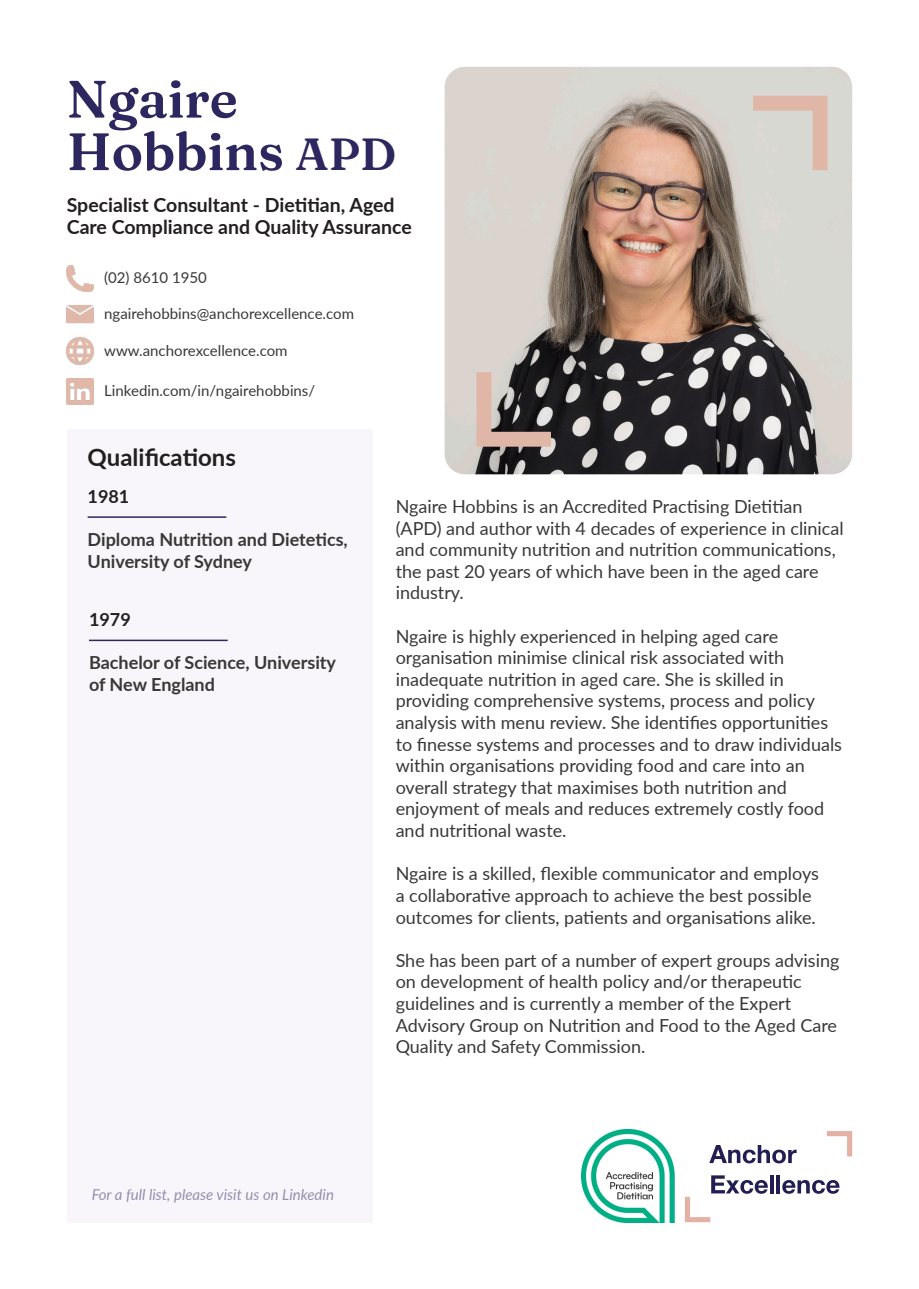
<style>
.page{position:relative;width:919px;height:1289px;background:#fff}
.page>*{position:absolute;margin:0;border:0;box-sizing:border-box;transform-origin:0 0}
.t1{font:900 52.5px "Fraunces 9 pt";color:#2d2760}
.t2{font:700 24px "Lato";color:#231f20}
.t3{font:700 19.5px/22.5px "Lato";color:#231f20}
.t4{font:18px/21.6px "Lato";color:#373837}
.t5{font:700 18px/21.6px "Lato";color:#373837}
.t6{font:700 18px "Lato";color:#231f20}
.t7{font:15px "Lato";color:#373837}
.t8{font:italic 15px "Lato";color:#2d2760}
.s1{font-size:45px}
</style>
<div class="page">
<svg style="left:709px;top:1145px;width:87px;height:18px"></svg>
<hr style="left:770px;top:1175px;width:3px;height:18px;background:#221e54">
<hr style="left:776px;top:1175px;width:4px;height:18px;background:#221e54">
<svg style="left:782px;top:1180px;width:57px;height:13px"></svg>
<svg style="left:685px;top:1175px;width:82px;height:47px"></svg>
<svg style="left:826px;top:1131px;width:26px;height:25px"></svg>
<img style="left:444px;top:67px;width:408px;height:407px">
<svg style="left:476px;top:372px;width:75px;height:74px;background:#8b7c76"></svg>
<svg style="left:753px;top:96px;width:74px;height:74px;background:#dbcbc3"></svg>
<div style="left:67px;top:429px;width:305px;height:793px;background:#f8f6fa"></div>
<hr style="left:88px;top:516px;width:138px;height:2px;background:#2d2760">
<hr style="left:89px;top:639px;width:139px;height:2px;background:#2d2760">
<img style="left:67px;top:265px;width:26px;height:26px">
<img style="left:67px;top:305px;width:26px;height:19px">
<img style="left:67px;top:338px;width:26px;height:26px">
<img style="left:67px;top:378px;width:26px;height:26px">
<img style="left:581px;top:1129px;width:93px;height:93px">
<p class="t1" style="left:67px;top:58px;width:172px">Ngaire</p>
<p class="t1" style="left:67px;top:111px;width:331px">Hobbins <span class="s1">APD</span></p>
<p class="t3" style="left:67px;top:192px;width:346px">Specialist Consultant - Dietitian, Aged<br>Care Compliance and Quality Assurance</p>
<p class="t7" style="left:104px;top:267px;width:104px">(02) 8610 1950</p>
<p class="t7" style="left:104px;top:303px;width:251px">ngairehobbins@anchorexcellence.com</p>
<p class="t7" style="left:104px;top:339px;width:185px">www.anchorexcellence.com</p>
<p class="t7" style="left:104px;top:380px;width:212px">Linkedin.com/in/ngairehobbins/</p>
<p class="t2" style="left:88px;top:439px;width:150px">Qualifications</p>
<p class="t6" style="left:88px;top:483px;width:43px">1981</p>
<p class="t5" style="left:88px;top:528px;width:262px">Diploma Nutrition and Dietetics,<br>University of Sydney</p>
<p class="t6" style="left:89px;top:606px;width:43px">1979</p>
<p class="t5" style="left:89px;top:651px;width:248px">Bachelor of Science, University of New England</p>
<p class="t4" style="left:395px;top:495px;width:449px">Ngaire Hobbins is an Accredited Practising Dietitian (APD) and author with 4 decades of experience in clinical and community nutrition and nutrition communications, the past 20 years of which have been in the aged care industry.</p>
<p class="t4" style="left:395px;top:624px;width:448px">Ngaire is highly experienced in helping aged care organisation minimise clinical risk associated with inadequate nutrition in aged care. She is skilled in providing comprehensive systems, process and policy analysis with menu review. She identifies opportunities to finesse systems and processes and to draw individuals within organisations providing food and care into an overall strategy that maximises both nutrition and enjoyment of meals and reduces extremely costly food and nutritional waste.</p>
<p class="t4" style="left:395px;top:862px;width:425px">Ngaire is a skilled, flexible communicator and employs a collaborative approach to achieve the best possible outcomes for clients, patients and organisations alike.</p>
<p class="t4" style="left:395px;top:948px;width:445px">She has been part of a number of expert groups advising on development of health policy and/or therapeutic guidelines and is currently a member of the Expert Advisory Group on Nutrition and Food to the Aged Care Quality and Safety Commission.</p>
<p class="t8" style="left:91px;top:1183px;width:244px">For a full list, please visit us on Linkedin</p>
</div>
